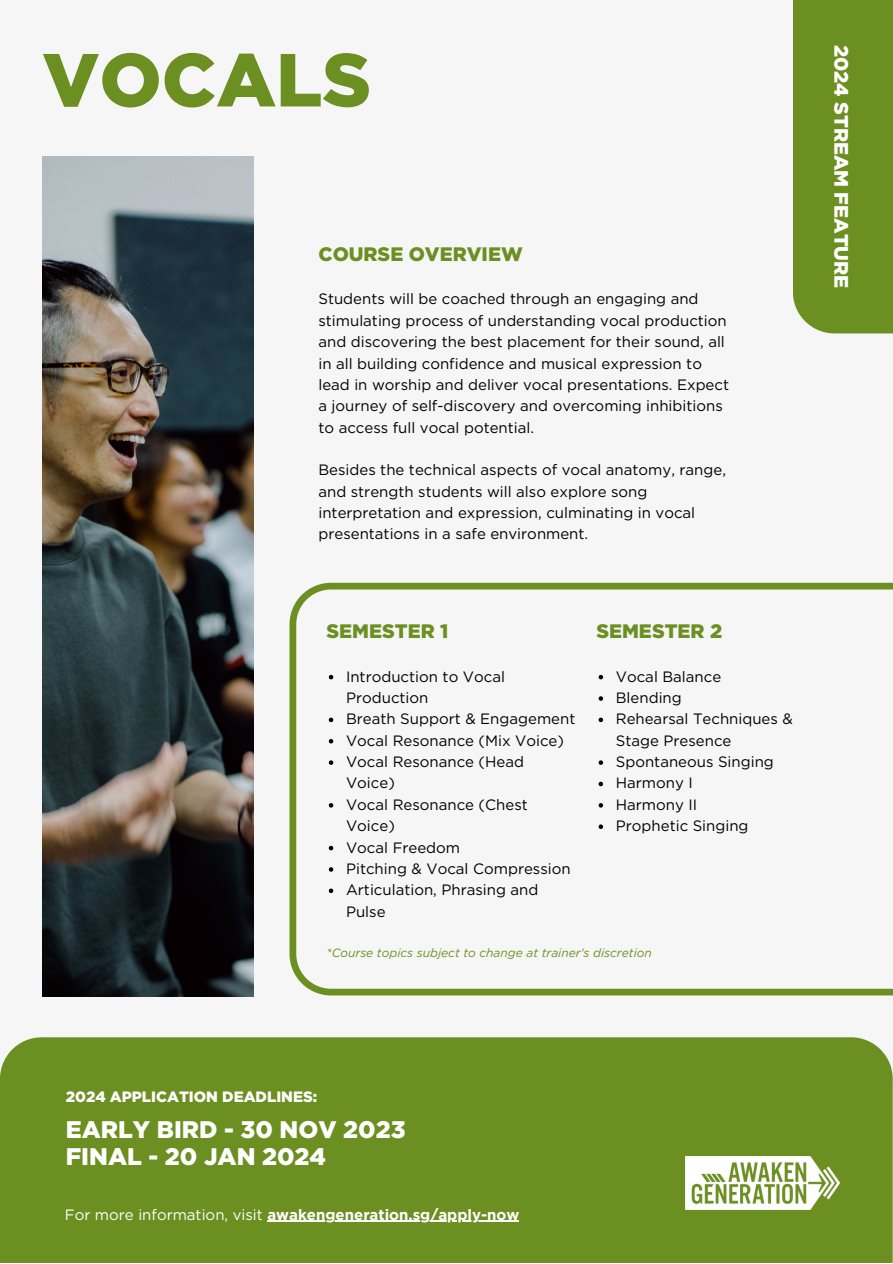
<style>
.page{position:relative;width:893px;height:1264px;background:#fff}
.page>*{position:absolute;margin:0;border:0;box-sizing:border-box;transform-origin:0 0}
.t1{font:900 75px "Gotham";color:#6c8f21}
.t2{font:900 24px "Gotham";color:#fff}
.t3{font:900 19.5px "Gotham";color:#6c8f21}
.t4{font:900 19.5px "Gotham";color:#fff}
.t5{font:15px/21.3px "Gotham";color:#000}
.t6{font:700 15px "Gotham";color:#fff}
.t7{font:900 15px "Gotham";color:#fff}
.t8{font:italic 12px "Gotham";color:#6c8f21}
.s1{font-weight:400}
</style>
<div class="page">
<div style="left:0;top:0;width:892px;height:1089px;background:#f6f6f6"></div>
<div style="left:792px;top:0;width:100px;height:333px;background:#6c8f21"></div>
<div style="left:0;top:1037px;width:892px;height:225px;background:#6c8f21"></div>
<img style="left:685px;top:1156px;width:154px;height:53px">
<svg style="left:289px;top:582px;width:603px;height:413px"></svg>
<hr style="left:267px;top:1220px;width:252px;height:1px;background:#fff">
<svg style="left:329px;top:675px;width:4px;height:4px"></svg>
<svg style="left:329px;top:717px;width:4px;height:5px"></svg>
<svg style="left:329px;top:739px;width:4px;height:4px"></svg>
<svg style="left:329px;top:760px;width:4px;height:4px"></svg>
<svg style="left:329px;top:803px;width:4px;height:4px"></svg>
<svg style="left:329px;top:845px;width:4px;height:5px"></svg>
<svg style="left:329px;top:867px;width:4px;height:4px"></svg>
<svg style="left:329px;top:888px;width:4px;height:5px"></svg>
<svg style="left:598px;top:675px;width:5px;height:4px"></svg>
<svg style="left:598px;top:696px;width:5px;height:4px"></svg>
<svg style="left:598px;top:717px;width:5px;height:5px"></svg>
<svg style="left:598px;top:760px;width:5px;height:4px"></svg>
<svg style="left:598px;top:781px;width:5px;height:5px"></svg>
<svg style="left:598px;top:803px;width:5px;height:4px"></svg>
<svg style="left:598px;top:824px;width:5px;height:5px"></svg>
<img style="left:42px;top:156px;width:212px;height:840px">
<p class="t1" style="left:42px;top:34px;width:330px">VOCALS</p>
<p class="t3" style="left:318px;top:242px;width:206px">COURSE OVERVIEW</p>
<p class="t5" style="left:318px;top:288px;width:412px">Students will be coached through an engaging and stimulating process of understanding vocal production and discovering the best placement for their sound, all in all building confidence and musical expression to lead in worship and deliver vocal presentations. Expect a journey of self-discovery and overcoming inhibitions to access full vocal potential.</p>
<p class="t5" style="left:318px;top:459px;width:409px">Besides the technical aspects of vocal anatomy, range, and strength students will also explore song interpretation and expression, culminating in vocal presentations in a safe environment.</p>
<p class="t3" style="left:326px;top:619px;width:123px">SEMESTER 1</p>
<p class="t5" style="left:346px;top:665px;width:160px">Introduction to Vocal<br>Production</p>
<p class="t5" style="left:346px;top:708px;width:231px">Breath Support &amp; Engagement</p>
<p class="t5" style="left:346px;top:729px;width:219px">Vocal Resonance (Mix Voice)</p>
<p class="t5" style="left:346px;top:751px;width:179px">Vocal Resonance (Head<br>Voice)</p>
<p class="t5" style="left:346px;top:793px;width:183px">Vocal Resonance (Chest<br>Voice)</p>
<p class="t5" style="left:346px;top:836px;width:116px">Vocal Freedom</p>
<p class="t5" style="left:346px;top:857px;width:226px">Pitching &amp; Vocal Compression</p>
<p class="t5" style="left:346px;top:879px;width:194px">Articulation, Phrasing and<br>Pulse</p>
<p class="t3" style="left:596px;top:619px;width:127px">SEMESTER 2</p>
<p class="t5" style="left:615px;top:665px;width:107px">Vocal Balance</p>
<p class="t5" style="left:615px;top:687px;width:67px">Blending</p>
<p class="t5" style="left:615px;top:708px;width:178px">Rehearsal Techniques &amp;<br>Stage Presence</p>
<p class="t5" style="left:615px;top:751px;width:159px">Spontaneous Singing</p>
<p class="t5" style="left:615px;top:772px;width:78px">Harmony I</p>
<p class="t5" style="left:615px;top:793px;width:83px">Harmony II</p>
<p class="t5" style="left:615px;top:815px;width:134px">Prophetic Singing</p>
<p class="t8" style="left:326px;top:945px;width:327px">*Course topics subject to change at trainer's discretion</p>
<p class="t4" style="left:853px;top:45px;width:245px;rotate:90deg">2024 STREAM FEATURE</p>
<p class="t7" style="left:66px;top:1087px;width:253px">2024 APPLICATION DEADLINES:</p>
<p class="t2" style="left:66px;top:1114px;width:341px">EARLY BIRD - 30 NOV 2023</p>
<p class="t2" style="left:66px;top:1141px;width:262px">FINAL - 20 JAN 2024</p>
<p class="t6" style="left:65px;top:1205px;width:456px"><span class="s1">For more information, visit</span> awakengeneration.sg/apply-now</p>
</div>
